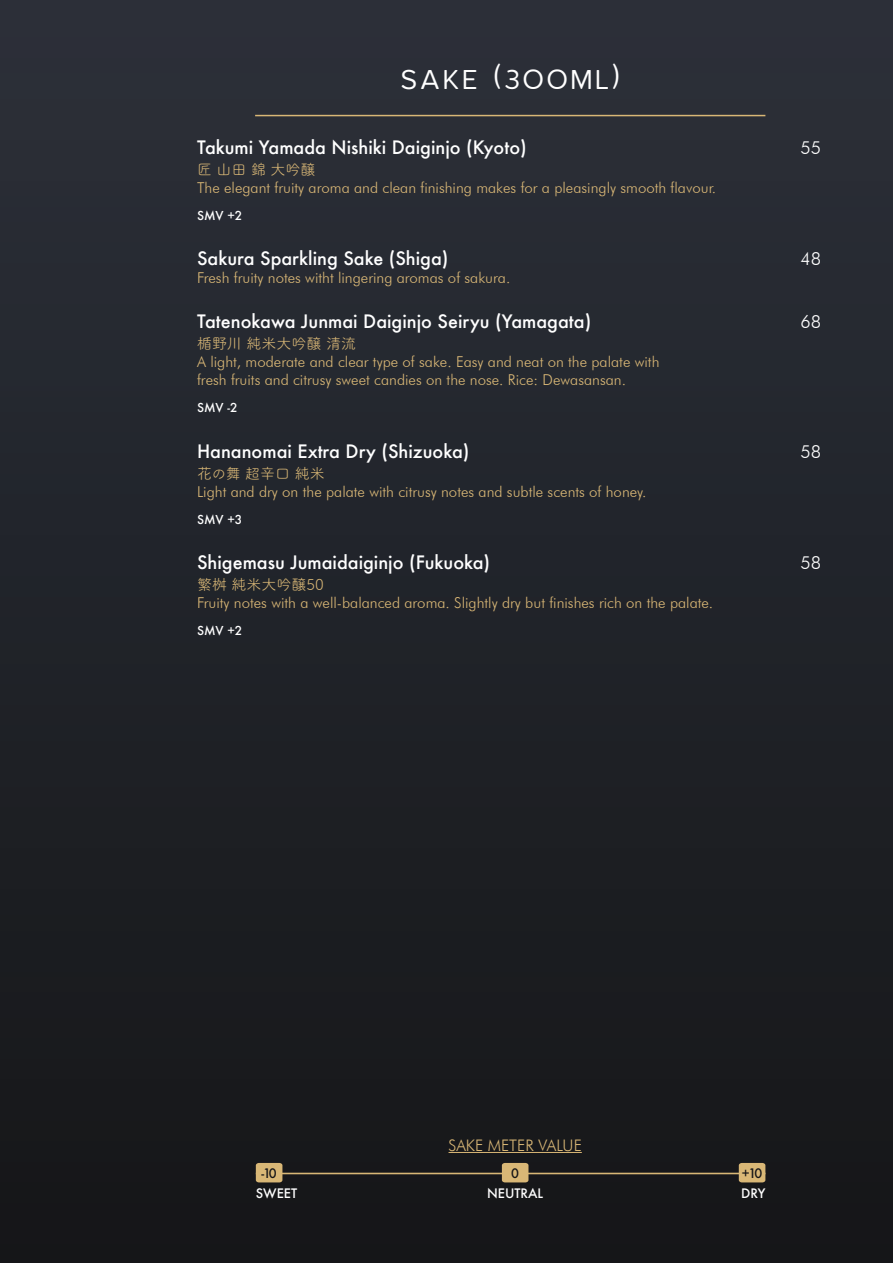
<style>
.page{position:relative;width:893px;height:1263px;background:#fff}
.page>*{position:absolute;margin:0;border:0;box-sizing:border-box;transform-origin:0 0}
.t1{font:300 37.5px "Montauk";letter-spacing:.1em;color:#fff}
.t2{font:500 18px "Futura";color:#fff}
.t3{font:300 18px "Futura BT";color:#fff}
.t4{font:300 15.9px "Futura BT";color:#d9b776}
.t5{font:300 15px/18px "Futura BT";color:#d9b776}
.t6{font:15px "Tsuku A Rd Gothic Std R";color:#d9b776}
.t7{font:500 12.75px "Futura";color:#fff}
.t8{font:500 12.75px "Futura";color:#151517}
.t9{font:500 12px "Futura";color:#fff}
</style>
<div class="page">
<div style="left:0;top:0;width:893px;height:1263px;background:linear-gradient(to bottom,#2c3039,#151618)"></div>
<hr style="left:255px;top:115px;width:510px;height:1px;background:#d9b776">
<hr style="left:449px;top:1152px;width:133px;height:1px;background:#d9b776">
<svg style="left:256px;top:1163px;width:26px;height:19px"></svg>
<svg style="left:739px;top:1163px;width:26px;height:19px"></svg>
<svg style="left:502px;top:1163px;width:26px;height:19px"></svg>
<hr style="left:256px;top:1173px;width:509px;height:1px;background:#d9b776">
<h1 class="t1" style="left:401px;top:55px;width:220px">SAKE (300ML)</h1>
<p class="t2" style="left:197px;top:135px;width:331px">Takumi Yamada Nishiki Daiginjo (Kyoto)</p>
<p class="t3" style="left:800px;top:136px;width:22px">55</p>
<p class="t6" style="left:197px;top:158px;width:120px">匠 山田 錦 大吟醸</p>
<p class="t5" style="left:197px;top:178px;width:521px">The elegant fruity aroma and clean finishing makes for a pleasingly smooth flavour.</p>
<p class="t9" style="left:197px;top:207px;width:47px">SMV +2</p>
<p class="t2" style="left:197px;top:246px;width:253px">Sakura Sparkling Sake (Shiga)</p>
<p class="t3" style="left:800px;top:247px;width:22px">48</p>
<p class="t5" style="left:197px;top:268px;width:315px">Fresh fruity notes witht lingering aromas of sakura.</p>
<p class="t2" style="left:197px;top:309px;width:396px">Tatenokawa Junmai Daiginjo Seiryu (Yamagata)</p>
<p class="t3" style="left:800px;top:310px;width:22px">68</p>
<p class="t6" style="left:197px;top:332px;width:160px">楯野川 純米大吟醸 清流</p>
<p class="t5" style="left:197px;top:352px;width:464px">A light, moderate and clear type of sake. Easy and neat on the palate with fresh fruits and citrusy sweet candies on the nose. Rice: Dewasansan.</p>
<p class="t9" style="left:197px;top:399px;width:42px">SMV -2</p>
<p class="t2" style="left:197px;top:440px;width:274px">Hananomai Extra Dry (Shizuoka)</p>
<p class="t3" style="left:800px;top:441px;width:22px">58</p>
<p class="t6" style="left:197px;top:462px;width:129px">花の舞 超辛口 純米</p>
<p class="t5" style="left:197px;top:483px;width:451px">Light and dry on the palate with citrusy notes and subtle scents of honey.</p>
<p class="t9" style="left:197px;top:512px;width:47px">SMV +3</p>
<p class="t2" style="left:197px;top:551px;width:295px">Shigemasu Jumaidaiginjo (Fukuoka)</p>
<p class="t3" style="left:800px;top:552px;width:22px">58</p>
<p class="t6" style="left:197px;top:573px;width:128px">繁桝 純米大吟醸50</p>
<p class="t5" style="left:197px;top:594px;width:518px">Fruity notes with a well-balanced aroma. Slightly dry but finishes rich on the palate.</p>
<p class="t9" style="left:197px;top:623px;width:47px">SMV +2</p>
<p class="t4" style="left:449px;top:1135px;width:135px">SAKE METER VALUE</p>
<p class="t8" style="left:511px;top:1164px;width:9px">0</p>
<p class="t8" style="left:261px;top:1164px;width:17px">-10</p>
<p class="t8" style="left:742px;top:1164px;width:22px">+10</p>
<p class="t7" style="left:256px;top:1184px;width:43px">SWEET</p>
<p class="t7" style="left:487px;top:1184px;width:58px">NEUTRAL</p>
<p class="t7" style="left:741px;top:1184px;width:26px">DRY</p>
</div>
